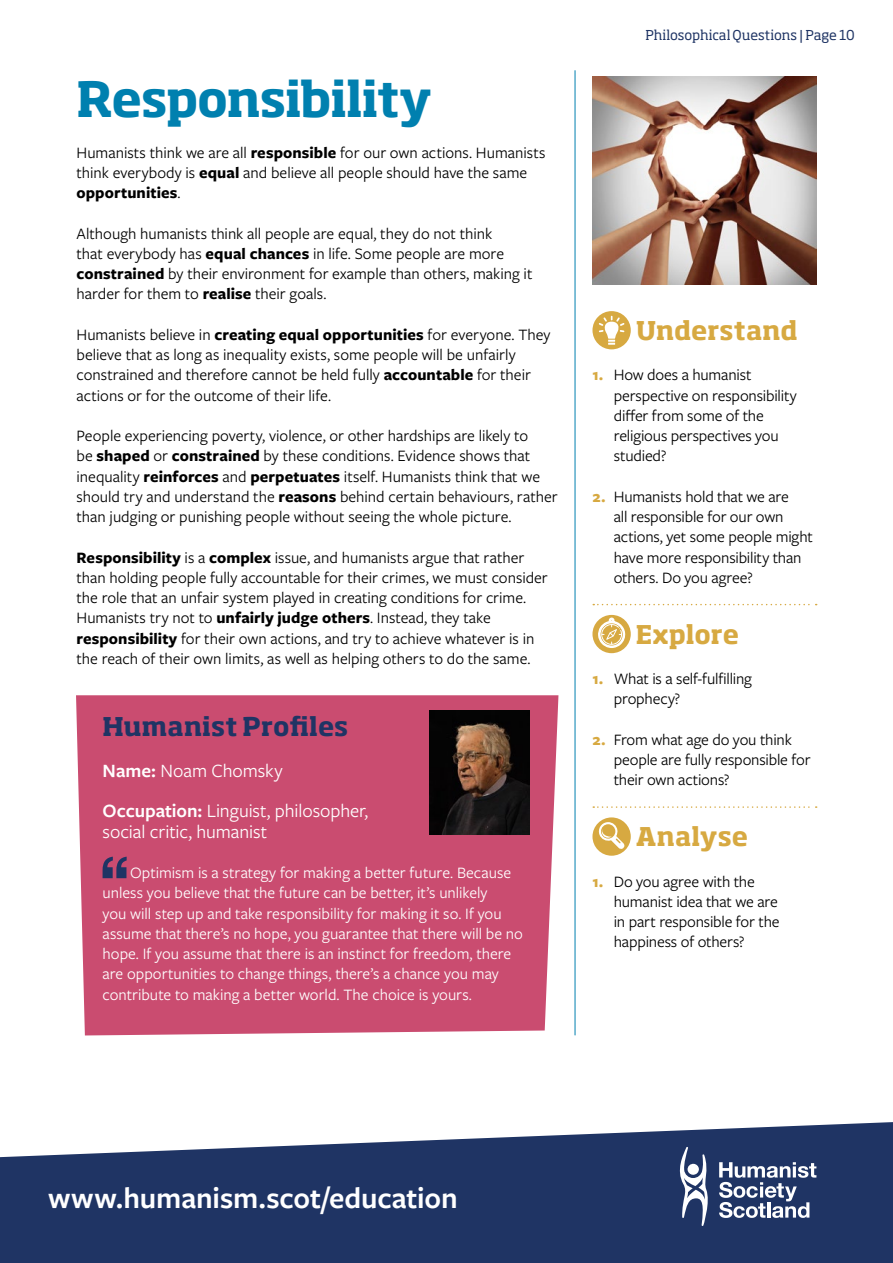
<style>
.page{position:relative;width:893px;height:1263px;background:#fff}
.page>*{position:absolute;margin:0;border:0;box-sizing:border-box;transform-origin:0 0}
.Heading{font:700 48px "Soho Std";letter-spacing:-.025em;color:#0080af}
.Body{font:600 30.75px "Freight Sans Pro";letter-spacing:-.005em;color:#fff}
.Subheading1{font:700 25.5px "Soho Std";color:#d7a941}
.Subheading1-2{font:700 25.5px "Soho Std";color:#1f3464}
.Body-2{font:19.5px/20.2px "Freight Sans Pro";letter-spacing:-.005em;color:#fff}
.Body-3{font:16.5px/20.2px "Freight Sans Pro";color:#000}
.Bullet{font:16.5px/20.2px "Freight Sans Pro";letter-spacing:-.01em;color:#000}
.Body-4{font:16.5px/20.2px "Freight Sans Pro";color:#fff}
.t1{font:13.5px "Soho Std";letter-spacing:-.005em;color:#1f3464}
.s1{font-weight:700}
.s2{font-weight:600}
.s3{font-weight:700;color:#d7a941}
</style>
<div class="page">
<svg style="left:593px;top:604px;width:224px;height:1px"></svg>
<svg style="left:593px;top:806px;width:224px;height:2px"></svg>
<div style="left:592px;top:311px;width:39px;height:38px;background:#d7a941;border-radius:50%"></div>
<svg style="left:599px;top:316px;width:25px;height:29px"></svg>
<div style="left:592px;top:615px;width:39px;height:38px;background:#d7a941;border-radius:50%"></div>
<svg style="left:598px;top:616px;width:28px;height:33px"></svg>
<svg style="left:592px;top:817px;width:39px;height:39px"></svg>
<svg style="left:597px;top:822px;width:27px;height:27px"></svg>
<svg style="left:0;top:1122px;width:893px;height:141px;background:#3c4f78"></svg>
<svg style="left:719px;top:1162px;width:97px;height:56px"></svg>
<svg style="left:676px;top:1147px;width:35px;height:79px"></svg>
<hr style="left:575px;top:71px;width:1px;height:964px;background:#0080af">
<div style="left:76px;top:695px;width:482px;height:340px;background:#ca4c70"></div>
<svg style="left:103px;top:857px;width:24px;height:21px"></svg>
<img style="left:430px;top:710px;width:99px;height:124px">
<img style="left:592px;top:77px;width:224px;height:208px">
<p class="Heading" style="left:77px;top:68px;width:357px">Responsibility</p>
<p class="Body-3" style="left:77px;top:141px;width:470px">Humanists think we are all <span class="s1">responsible</span> for our own actions. Humanists think everybody is <span class="s1">equal</span> and believe all people should have the same <span class="s1">opportunities</span>.</p>
<p class="Body-3" style="left:77px;top:222px;width:457px">Although humanists think all people are equal, they do not think<br>that everybody has <span class="s1">equal chances</span> in life. Some people are more <span class="s1">constrained</span> by their environment for example than others, making it harder for them to <span class="s1">realise</span> their goals.</p>
<p class="Body-3" style="left:77px;top:324px;width:475px">Humanists believe in <span class="s1">creating equal opportunities</span> for everyone. They believe that as long as inequality exists, some people will be unfairly constrained and therefore cannot be held fully <span class="s1">accountable</span> for their actions or for the outcome of their life.</p>
<p class="Body-3" style="left:77px;top:425px;width:483px">People experiencing poverty, violence, or other hardships are likely to<br>be <span class="s1">shaped</span> or <span class="s1">constrained</span> by these conditions. Evidence shows that inequality <span class="s1">reinforces</span> and <span class="s1">perpetuates</span> itself. Humanists think that we should try and understand the <span class="s1">reasons</span> behind certain behaviours, rather than judging or punishing people without seeing the whole picture.</p>
<p class="Body-3" style="left:77px;top:546px;width:473px"><span class="s1">Responsibility</span> is a <span class="s1">complex</span> issue, and humanists argue that rather than holding people fully accountable for their crimes, we must consider the role that an unfair system played in creating conditions for crime.<br>Humanists try not to <span class="s1">unfairly judge others</span>. Instead, they take <span class="s1">responsibility</span> for their own actions, and try to achieve whatever is in the reach of their own limits, as well as helping others to do the same.</p>
<p class="Subheading1-2" style="left:103px;top:710px;width:247px">Humanist Profiles</p>
<p class="Body-2" style="left:103px;top:760px;width:182px"><span class="s2">Name:</span> Noam Chomsky</p>
<p class="Body-2" style="left:103px;top:800px;width:267px"><span class="s2">Occupation:</span> Linguist, philosopher, social critic, humanist</p>
<p class="Body-4" style="left:103px;top:862px;width:422px;text-indent:28px">Optimism is a strategy for making a better future. Because unless you believe that the future can be better, it’s unlikely<br>you will step up and take responsibility for making it so. If you assume that there’s no hope, you guarantee that there will be no hope. If you assume that there is an instinct for freedom, there are opportunities to change things, there’s a chance you may contribute to making a better world. The choice is yours.</p>
<p class="t1" style="left:645px;top:27px;width:211px">Philosophical Questions | Page 10</p>
<p class="Subheading1" style="left:636px;top:314px;width:163px">Understand</p>
<p class="Bullet" style="left:614px;top:364px;width:184px;text-indent:-21px"><span class="s3">1.</span> How does a humanist perspective on responsibility differ from some of the religious perspectives you studied?</p>
<p class="Bullet" style="left:614px;top:486px;width:201px;text-indent:-21px"><span class="s3">2.</span> Humanists hold that we are<br>all responsible for our own actions, yet some people might have more responsibility than others. Do you agree?</p>
<p class="Subheading1" style="left:636px;top:618px;width:105px">Explore</p>
<p class="Bullet" style="left:614px;top:668px;width:140px;text-indent:-21px"><span class="s3">1.</span> What is a self-fulfilling prophecy?</p>
<p class="Bullet" style="left:614px;top:729px;width:198px;text-indent:-21px"><span class="s3">2.</span> From what age do you think people are fully responsible for their own actions?</p>
<p class="Subheading1" style="left:636px;top:820px;width:114px">Analyse</p>
<p class="Bullet" style="left:614px;top:870px;width:167px;text-indent:-21px"><span class="s3">1.</span> Do you agree with the humanist idea that we are in part responsible for the happiness of others?</p>
<p class="Body" style="left:48px;top:1177px;width:411px">www.humanism.scot/education</p>
</div>
